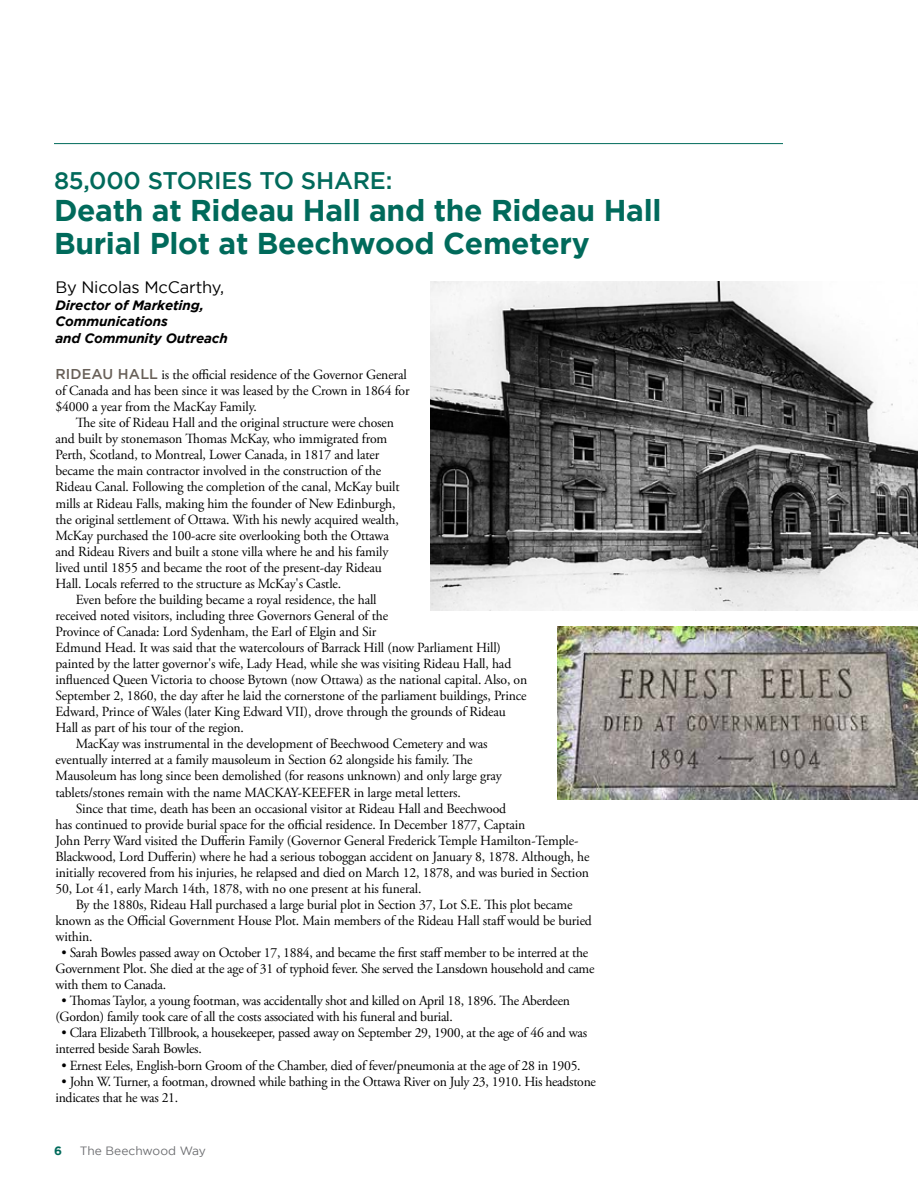
<style>
.page{position:relative;width:918px;height:1188px;background:#fff}
.page>*{position:absolute;margin:0;border:0;box-sizing:border-box;transform-origin:0 0}
.t1{font:700 30px/33px "Gotham";letter-spacing:-.01em;color:#006a5b}
.t2{font:500 24px "Gotham";letter-spacing:-.01em;color:#006a5b}
.t3{font:16.5px "Gotham";letter-spacing:-.01em;color:#000}
.t4{font:13.95px/16px "Adobe Garamond Pro";letter-spacing:-.01em;color:#000}
.t5{font:italic 700 13.5px/16.5px "Gotham";letter-spacing:-.01em;color:#000}
.t6{font:12px "Gotham";color:#6d6e71}
.t7{font:700 12px "Gotham";color:#006a5b}
.s1{font-family:"Gotham";font-weight:500;font-size:14.25px;color:#686058}
</style>
<div class="page">
<img style="left:430px;top:281px;width:488px;height:330px">
<hr style="left:54px;top:143px;width:729px;height:1px;background:#006a5b">
<img style="left:557px;top:626px;width:361px;height:174px">
<h2 class="t2" style="left:54px;top:167px;width:340px">85,000 STORIES TO SHARE:</h2>
<h1 class="t1" style="left:54px;top:193px;width:609px">Death at Rideau Hall and the Rideau Hall<br>Burial Plot at Beechwood Cemetery</h1>
<p class="t3" style="left:56px;top:278px;width:170px">By Nicolas McCarthy,</p>
<p class="t5" style="left:56px;top:296px;width:174px">Director of Marketing,<br>Communications<br>and Community Outreach</p>
<p class="t4" style="left:56px;top:367px;width:356px"><span class="s1">RIDEAU HALL</span> is the official residence of the Governor General of Canada and has been since it was leased by the Crown in 1864 for $4000 a year from the MacKay Family.</p>
<p class="t4" style="left:76px;top:415px;width:320px">The site of Rideau Hall and the original structure were chosen</p>
<p class="t4" style="left:56px;top:431px;width:333px">and built by stonemason Thomas McKay, who immigrated from</p>
<p class="t4" style="left:56px;top:447px;width:325px">Perth, Scotland, to Montreal, Lower Canada, in 1817 and later</p>
<p class="t4" style="left:56px;top:463px;width:327px">became the main contractor involved in the construction of the</p>
<p class="t4" style="left:56px;top:480px;width:346px">Rideau Canal. Following the completion of the canal, McKay built</p>
<p class="t4" style="left:56px;top:496px;width:342px">mills at Rideau Falls, making him the founder of New Edinburgh,</p>
<p class="t4" style="left:56px;top:512px;width:345px">the original settlement of Ottawa. With his newly acquired wealth,</p>
<p class="t4" style="left:56px;top:528px;width:335px">McKay purchased the 100-acre site overlooking both the Ottawa</p>
<p class="t4" style="left:56px;top:544px;width:334px">and Rideau Rivers and built a stone villa where he and his family</p>
<p class="t4" style="left:56px;top:560px;width:328px">lived until 1855 and became the root of the present-day Rideau</p>
<p class="t4" style="left:56px;top:576px;width:287px">Hall. Locals referred to the structure as McKay's Castle.</p>
<p class="t4" style="left:76px;top:592px;width:302px">Even before the building became a royal residence, the hall</p>
<p class="t4" style="left:56px;top:608px;width:334px">received noted visitors, including three Governors General of the</p>
<p class="t4" style="left:56px;top:624px;width:322px">Province of Canada: Lord Sydenham, the Earl of Elgin and Sir</p>
<p class="t4" style="left:56px;top:640px;width:447px">Edmund Head. It was said that the watercolours of Barrack Hill (now Parliament Hill)</p>
<p class="t4" style="left:56px;top:656px;width:457px">painted by the latter governor's wife, Lady Head, while she was visiting Rideau Hall, had</p>
<p class="t4" style="left:56px;top:672px;width:473px">influenced Queen Victoria to choose Bytown (now Ottawa) as the national capital. Also, on</p>
<p class="t4" style="left:56px;top:688px;width:473px">September 2, 1860, the day after he laid the cornerstone of the parliament buildings, Prince</p>
<p class="t4" style="left:56px;top:704px;width:452px">Edward, Prince of Wales (later King Edward VII), drove through the grounds of Rideau</p>
<p class="t4" style="left:56px;top:720px;width:190px">Hall as part of his tour of the region.</p>
<p class="t4" style="left:76px;top:736px;width:413px">MacKay was instrumental in the development of Beechwood Cemetery and was</p>
<p class="t4" style="left:56px;top:752px;width:419px">eventually interred at a family mausoleum in Section 62 alongside his family. The</p>
<p class="t4" style="left:56px;top:769px;width:448px">Mausoleum has long since been demolished (for reasons unknown) and only large gray</p>
<p class="t4" style="left:56px;top:785px;width:407px">tablets/stones remain with the name MACKAY-KEEFER in large metal letters.</p>
<p class="t4" style="left:76px;top:801px;width:432px">Since that time, death has been an occasional visitor at Rideau Hall and Beechwood</p>
<p class="t4" style="left:56px;top:817px;width:471px">has continued to provide burial space for the official residence. In December 1877, Captain</p>
<p class="t4" style="left:56px;top:833px;width:524px">John Perry Ward visited the Dufferin Family (Governor General Frederick Temple Hamilton-Temple-</p>
<p class="t4" style="left:56px;top:849px;width:536px">Blackwood, Lord Dufferin) where he had a serious toboggan accident on January 8, 1878. Although, he</p>
<p class="t4" style="left:56px;top:865px;width:535px">initially recovered from his injuries, he relapsed and died on March 12, 1878, and was buried in Section</p>
<p class="t4" style="left:56px;top:881px;width:368px">50, Lot 41, early March 14th, 1878, with no one present at his funeral.</p>
<p class="t4" style="left:76px;top:897px;width:498px">By the 1880s, Rideau Hall purchased a large burial plot in Section 37, Lot S.E. This plot became</p>
<p class="t4" style="left:56px;top:913px;width:538px">known as the Official Government House Plot. Main members of the Rideau Hall staff would be buried</p>
<p class="t4" style="left:56px;top:929px;width:39px">within.</p>
<p class="t4" style="left:56px;top:945px;width:540px;text-indent:6px">• Sarah Bowles passed away on October 17, 1884, and became the first staff member to be interred at the<br>Government Plot. She died at the age of 31 of typhoid fever. She served the Lansdown household and came with them to Canada.</p>
<p class="t4" style="left:56px;top:993px;width:516px;text-indent:6px">• Thomas Taylor, a young footman, was accidentally shot and killed on April 18, 1896. The Aberdeen (Gordon) family took care of all the costs associated with his funeral and burial.</p>
<p class="t4" style="left:56px;top:1025px;width:533px;text-indent:6px">• Clara Elizabeth Tillbrook, a housekeeper, passed away on September 29, 1900, at the age of 46 and was interred beside Sarah Bowles.</p>
<p class="t4" style="left:62px;top:1058px;width:521px">• Ernest Eeles, English-born Groom of the Chamber, died of fever/pneumonia at the age of 28 in 1905.</p>
<p class="t4" style="left:56px;top:1074px;width:542px;text-indent:6px">• John W. Turner, a footman, drowned while bathing in the Ottawa River on July 23, 1910. His headstone indicates that he was 21.</p>
<p class="t7" style="left:54px;top:1143px;width:9px">6</p>
<p class="t6" style="left:80px;top:1144px;width:127px">The Beechwood Way</p>
</div>
